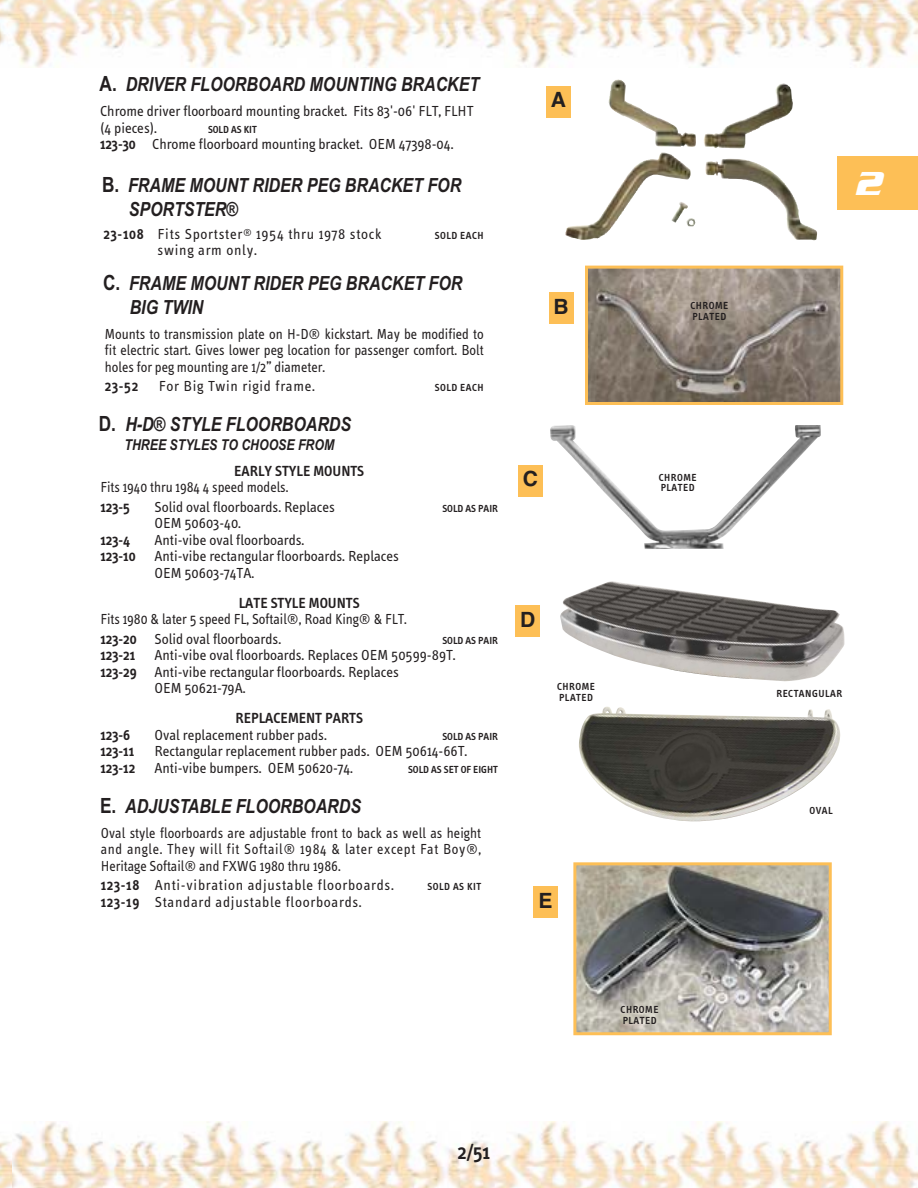
<style>
.page{position:relative;width:918px;height:1188px;background:#fff}
.page>*{position:absolute;margin:0;border:0;box-sizing:border-box;transform-origin:0 0}
.t1{font:italic 700 36px "Serpentine ICG";color:#fff}
.t2{font:700 21px "Helvetica";color:#231f20}
.t3{font:600 21px "Info Text";color:#231f20}
.t4{font:italic 700 19.5px/24px "Arial Narrow";color:#231f20}
.t5{font:15px/16.5px "Info Text";color:#231f20}
.t6{font:15px/16.5px "Info Text";color:#231f20;text-align:justify;scale:.95 1}
.t7{font:15px "Info Text";letter-spacing:.05em;color:#231f20}
.t8{font:600 15px "Info Text";color:#231f20}
.t9{font:italic 700 15px "Arial Narrow";color:#231f20}
.t10{font:600 10.5px/10.5px "Info Text";letter-spacing:.045em;color:#231f20}
.t11{font:600 10.5px "Info Text";color:#231f20}
.s1{font-style:normal;font-size:21px}
.s2{font-weight:600}
</style>
<div class="page">
<img style="left:11px;top:1122px;width:907px;height:66px">
<div style="left:837px;top:156px;width:81px;height:54px;background:#fdbf56"></div>
<img style="left:0;top:0;width:918px;height:68px">
<img style="left:0;top:1141px;width:11px;height:47px">
<img style="left:577px;top:866px;width:251px;height:165px">
<div style="left:573px;top:862px;width:259px;height:173px;border:3px solid #fdbf56"></div>
<img style="left:579px;top:707px;width:261px;height:114px">
<img style="left:560px;top:581px;width:284px;height:100px">
<div style="left:546px;top:86px;width:25px;height:31px;background:#fdbf56"></div>
<div style="left:549px;top:293px;width:24px;height:31px;background:#fdbf56"></div>
<img style="left:550px;top:425px;width:271px;height:124px">
<img style="left:589px;top:270px;width:250px;height:131px">
<div style="left:585px;top:266px;width:258px;height:139px;border:3px solid #fdbf56"></div>
<div style="left:518px;top:466px;width:25px;height:31px;background:#fdbf56"></div>
<div style="left:533px;top:887px;width:25px;height:31px;background:#fdbf56"></div>
<img style="left:608px;top:80px;width:185px;height:68px">
<div style="left:516px;top:606px;width:24px;height:31px;background:#fdbf56"></div>
<h3 class="t4" style="left:100px;top:74px;width:381px"><span class="s1">A.</span> DRIVER FLOORBOARD MOUNTING BRACKET</h3>
<p class="t5" style="left:100px;top:104px;width:375px">Chrome driver floorboard mounting bracket. Fits 83'-06' FLT, FLHT (4 pieces).</p>
<p class="t11" style="left:208px;top:125px;width:50px">SOLD AS KIT</p>
<p class="t5" style="left:100px;top:137px;width:355px"><span class="s2">123-30</span> Chrome floorboard mounting bracket. OEM 47398-04.</p>
<h3 class="t4" style="left:129px;top:175px;width:334px;text-indent:-27px"><span class="s1">B.</span> FRAME MOUNT RIDER PEG BRACKET FOR<br>SPORTSTER®</h3>
<p class="t7" style="left:104px;top:228px;width:280px"><span class="s2">23-108</span> Fits Sportster<sup>®</sup> 1954 thru 1978 stock</p>
<p class="t10" style="left:435px;top:231px;width:51px">SOLD EACH</p>
<p class="t7" style="left:158px;top:245px;width:101px">swing arm only.</p>
<h3 class="t4" style="left:130px;top:273px;width:334px;text-indent:-27px"><span class="s1">C.</span> FRAME MOUNT RIDER PEG BRACKET FOR<br>BIG TWIN</h3>
<p class="t6" style="left:105px;top:327px;width:400px">Mounts to transmission plate on H-D® kickstart. May be modified to fit electric start. Gives lower peg location for passenger comfort. Bolt holes for peg mounting are 1/2” diameter.</p>
<p class="t8" style="left:105px;top:381px;width:35px">23-52</p>
<p class="t7" style="left:159px;top:381px;width:158px">For Big Twin rigid frame.</p>
<p class="t10" style="left:435px;top:384px;width:51px">SOLD EACH</p>
<h3 class="t4" style="left:99px;top:414px;width:254px"><span class="s1">D.</span> H-D® STYLE FLOORBOARDS</h3>
<p class="t9" style="left:125px;top:440px;width:211px">THREE STYLES TO CHOOSE FROM</p>
<p class="t8" style="left:234px;top:465px;width:132px">EARLY STYLE MOUNTS</p>
<p class="t6" style="left:100px;top:481px;width:199px">Fits 1940 thru 1984 4 speed models.</p>
<p class="t8" style="left:100px;top:501px;width:31px">123-5</p>
<p class="t5" style="left:154px;top:500px;width:182px">Solid oval floorboards. Replaces</p>
<p class="t11" style="left:442px;top:504px;width:57px">SOLD AS PAIR</p>
<p class="t5" style="left:154px;top:517px;width:88px">OEM 50603-40.</p>
<p class="t8" style="left:100px;top:534px;width:31px">123-4</p>
<p class="t5" style="left:154px;top:533px;width:151px">Anti-vibe oval floorboards.</p>
<p class="t8" style="left:100px;top:551px;width:37px">123-10</p>
<p class="t5" style="left:154px;top:550px;width:246px">Anti-vibe rectangular floorboards. Replaces<br>OEM 50603-74TA.</p>
<p class="t8" style="left:239px;top:597px;width:122px">LATE STYLE MOUNTS</p>
<p class="t6" style="left:100px;top:611px;width:324px;line-height:19.5px">Fits 1980 &amp; later 5 speed FL, Softail®, Road King® &amp; FLT.<br><span class="s2">123-20</span> Solid oval floorboards.</p>
<p class="t11" style="left:442px;top:636px;width:57px">SOLD AS PAIR</p>
<p class="t8" style="left:100px;top:650px;width:36px">123-21</p>
<p class="t5" style="left:154px;top:649px;width:303px">Anti-vibe oval floorboards. Replaces OEM 50599-89T.</p>
<p class="t5" style="left:100px;top:665px;width:300px"><span class="s2">123-29</span> Anti-vibe rectangular floorboards. Replaces</p>
<p class="t5" style="left:154px;top:682px;width:93px">OEM 50621-79A.</p>
<p class="t8" style="left:235px;top:713px;width:129px">REPLACEMENT PARTS</p>
<p class="t8" style="left:100px;top:729px;width:31px">123-6</p>
<p class="t5" style="left:154px;top:728px;width:174px">Oval replacement rubber pads.</p>
<p class="t11" style="left:442px;top:732px;width:57px">SOLD AS PAIR</p>
<p class="t8" style="left:100px;top:746px;width:35px">123-11</p>
<p class="t5" style="left:154px;top:745px;width:314px">Rectangular replacement rubber pads. OEM 50614-66T.</p>
<p class="t8" style="left:100px;top:762px;width:36px">123-12</p>
<p class="t5" style="left:154px;top:761px;width:200px">Anti-vibe bumpers. OEM 50620-74.</p>
<p class="t11" style="left:408px;top:765px;width:91px">SOLD AS SET OF EIGHT</p>
<h2 class="t2" style="left:551px;top:92px;width:17px">A</h2>
<h2 class="t2" style="left:554px;top:299px;width:17px">B</h2>
<p class="t10" style="left:690px;top:301px;width:39px">CHROME<br>PLATED</p>
<h2 class="t2" style="left:523px;top:471px;width:17px">C</h2>
<p class="t10" style="left:659px;top:473px;width:39px">CHROME</p>
<p class="t10" style="left:661px;top:483px;width:35px">PLATED</p>
<h2 class="t2" style="left:520px;top:612px;width:17px">D</h2>
<p class="t10" style="left:557px;top:682px;width:39px">CHROME<br>PLATED</p>
<p class="t10" style="left:776px;top:689px;width:67px">RECTANGULAR</p>
<h3 class="t4" style="left:100px;top:796px;width:262px"><span class="s1">E.</span> ADJUSTABLE FLOORBOARDS</h3>
<p class="t10" style="left:809px;top:806px;width:25px">OVAL</p>
<p class="t6" style="left:101px;top:826px;width:402px">Oval style floorboards are adjustable front to back as well as height and angle. They will fit Softail® 1984 &amp; later except Fat Boy®, Heritage Softail® and FXWG 1980 thru 1986.</p>
<p class="t7" style="left:101px;top:880px;width:295px"><span class="s2">123-18</span> Anti-vibration adjustable floorboards.</p>
<p class="t10" style="left:428px;top:883px;width:55px">SOLD AS KIT</p>
<p class="t7" style="left:101px;top:896px;width:263px"><span class="s2">123-19</span> Standard adjustable floorboards.</p>
<h2 class="t2" style="left:538px;top:893px;width:16px">E</h2>
<h1 class="t1" style="left:854px;top:170px;width:28px">2</h1>
<p class="t10" style="left:621px;top:1005px;width:39px">CHROME<br>PLATED</p>
<h2 class="t3" style="left:457px;top:1144px;width:34px">2/51</h2>
</div>
